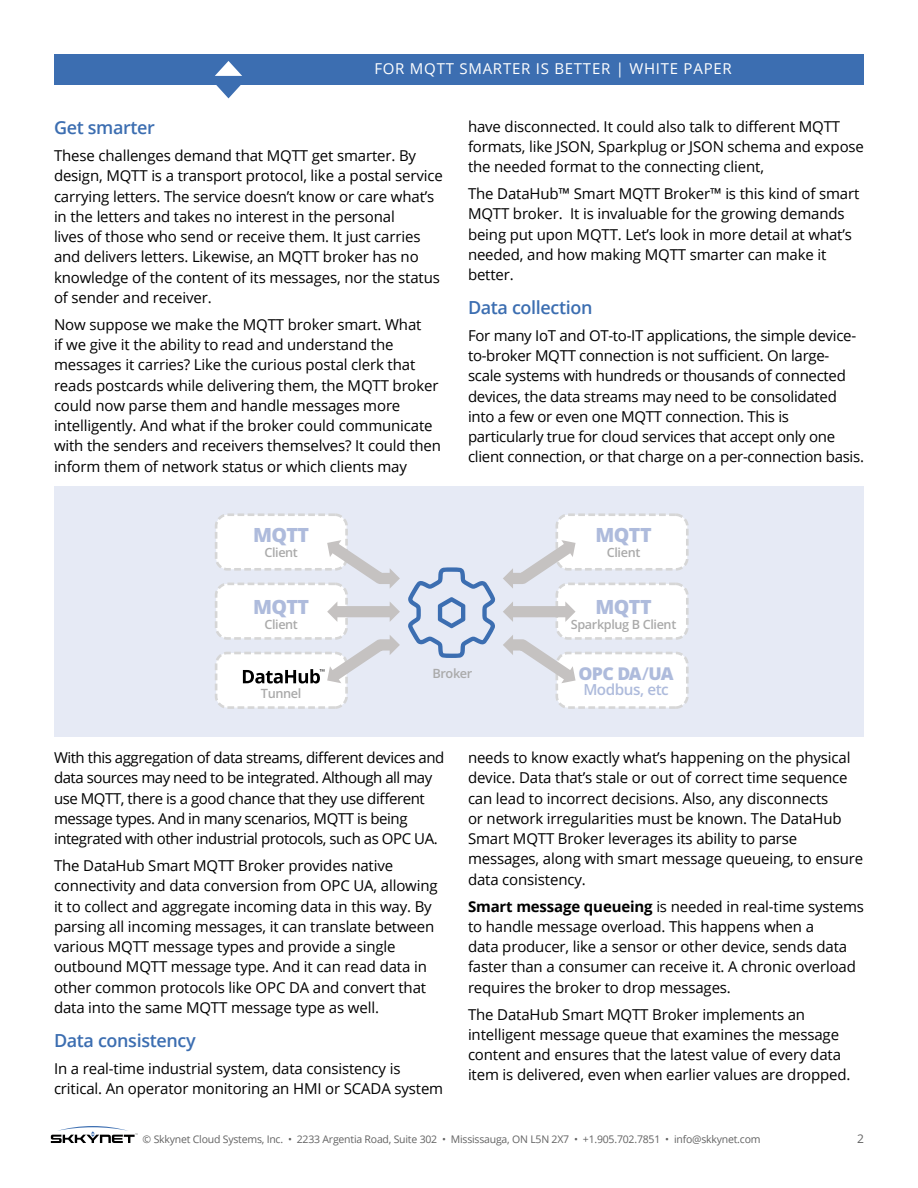
<style>
.page{position:relative;width:918px;height:1188px;background:#fff}
.page>*{position:absolute;margin:0;border:0;box-sizing:border-box;transform-origin:0 0}
.t1{font:800 19.65px "Open Sans";letter-spacing:-.03em;color:#aebbdc}
.t2{font:600 18px "Open Sans";letter-spacing:-.02em;color:#3c6eb1}
.t3{font:800 17.7px "Open Sans";letter-spacing:-.06em;color:#aebbdc}
.t4{font:600 15.3px "Open Sans";letter-spacing:-.03em;color:#aebbdc}
.t5{font:15px/20.2px "Open Sans";letter-spacing:-.01em;color:#000}
.t6{font:15px/20.2px "Open Sans";letter-spacing:-.03em;color:#000}
.t7{font:15px "Open Sans";letter-spacing:.05em;color:#fff}
.t8{font:600 12.75px "Open Sans";letter-spacing:-.03em;color:#aaa}
.t9{font:12px "Open Sans";color:#636363}
.t10{font:10.5px "Open Sans";letter-spacing:-.02em;color:#636363}
.s1{font-weight:600}
.s2{font-weight:700}
</style>
<div class="page">
<svg style="left:51px;top:1126px;width:87px;height:17px"></svg>
<div style="left:54px;top:486px;width:810px;height:250px;background:#e6eaf5"></div>
<div style="left:54px;top:54px;width:810px;height:30px;background:#3c6eb1"></div>
<svg style="left:215px;top:61px;width:27px;height:15px"></svg>
<svg style="left:215px;top:84px;width:27px;height:14px"></svg>
<div style="left:557px;top:515px;width:130px;height:54px;background:#fff;border-radius:11px"></div>
<div style="left:556px;top:513px;width:133px;height:58px;border:3px dashed #d6d6d6;border-radius:11px"></div>
<div style="left:557px;top:584px;width:130px;height:54px;background:#fff;border-radius:11px"></div>
<div style="left:556px;top:583px;width:133px;height:57px;border:3px dashed #d6d6d6;border-radius:11px"></div>
<div style="left:557px;top:653px;width:130px;height:55px;background:#fff;border-radius:11px"></div>
<div style="left:556px;top:652px;width:133px;height:57px;border:3px dashed #d6d6d6;border-radius:11px"></div>
<div style="left:216px;top:515px;width:131px;height:54px;background:#fff;border-radius:11px"></div>
<div style="left:215px;top:513px;width:133px;height:58px;border:3px dashed #d6d6d6;border-radius:11px"></div>
<div style="left:216px;top:584px;width:131px;height:54px;background:#fff;border-radius:11px"></div>
<div style="left:215px;top:583px;width:133px;height:57px;border:3px dashed #d6d6d6;border-radius:11px"></div>
<div style="left:216px;top:653px;width:131px;height:55px;background:#fff;border-radius:11px"></div>
<div style="left:215px;top:652px;width:133px;height:57px;border:3px dashed #d6d6d6;border-radius:11px"></div>
<svg style="left:243px;top:532px;width:341px;height:159px"></svg>
<p class="t7" style="left:374px;top:58px;width:359px">FOR MQTT SMARTER IS BETTER | WHITE PAPER</p>
<p class="t2" style="left:54px;top:115px;width:102px">Get smarter</p>
<p class="t5" style="left:54px;top:145px;width:390px">These challenges demand that MQTT get smarter. By design, MQTT is a transport protocol, like a postal service carrying letters. The service doesn’t know or care what’s in the letters and takes no interest in the personal<br>lives of those who send or receive them. It just carries and delivers letters. Likewise, an MQTT broker has no knowledge of the content of its messages, nor the status of sender and receiver.</p>
<p class="t5" style="left:54px;top:314px;width:389px">Now suppose we make the MQTT broker smart. What<br>if we give it the ability to read and understand the messages it carries? Like the curious postal clerk that reads postcards while delivering them, the MQTT broker could now parse them and handle messages more intelligently. And what if the broker could communicate with the senders and receivers themselves? It could then inform them of network status or which clients may</p>
<p class="t5" style="left:468px;top:116px;width:398px">have disconnected. It could also talk to different MQTT formats, like JSON, Sparkplug or JSON schema and expose the needed format to the connecting client,</p>
<p class="t5" style="left:468px;top:183px;width:393px">The DataHub™ Smart MQTT Broker™ is this kind of smart MQTT broker. It is invaluable for the growing demands being put upon MQTT. Let’s look in more detail at what’s needed, and how making MQTT smarter can make it better.</p>
<p class="t2" style="left:468px;top:295px;width:126px">Data collection</p>
<p class="t5" style="left:468px;top:325px;width:398px">For many IoT and OT-to-IT applications, the simple device&shy;to-broker MQTT connection is not sufficient. On large&shy;scale systems with hundreds or thousands of connected devices, the data streams may need to be consolidated into a few or even one MQTT connection. This is particularly true for cloud services that accept only one client connection, or that charge on a per-connection basis.</p>
<h1 class="t1" style="left:253px;top:520px;width:58px">MQTT</h1>
<p class="t8" style="left:264px;top:544px;width:35px">Client</p>
<h1 class="t1" style="left:596px;top:520px;width:58px">MQTT</h1>
<p class="t8" style="left:607px;top:544px;width:35px">Client</p>
<h1 class="t1" style="left:253px;top:592px;width:58px">MQTT</h1>
<p class="t8" style="left:264px;top:616px;width:35px">Client</p>
<h1 class="t1" style="left:596px;top:592px;width:58px">MQTT</h1>
<p class="t8" style="left:571px;top:616px;width:107px">Sparkplug B Client</p>
<p class="t8" style="left:432px;top:665px;width:42px">Broker</p>
<p class="t3" style="left:579px;top:660px;width:96px">OPC DA<span class="s1">/</span>UA</p>
<p class="t8" style="left:261px;top:684px;width:42px">Tunnel</p>
<p class="t4" style="left:583px;top:679px;width:87px">Modbus, etc</p>
<p class="t6" style="left:54px;top:747px;width:392px">With this aggregation of data streams, different devices and data sources may need to be integrated. Although all may use MQTT, there is a good chance that they use different message types. And in many scenarios, MQTT is being integrated with other industrial protocols, such as OPC UA.</p>
<p class="t5" style="left:54px;top:855px;width:385px">The DataHub Smart MQTT Broker provides native connectivity and data conversion from OPC UA, allowing it to collect and aggregate incoming data in this way. By parsing all incoming messages, it can translate between various MQTT message types and provide a single outbound MQTT message type. And it can read data in other common protocols like OPC DA and convert that data into the same MQTT message type as well.</p>
<p class="t2" style="left:54px;top:1028px;width:143px">Data consistency</p>
<p class="t5" style="left:54px;top:1058px;width:391px">In a real-time industrial system, data consistency is critical. An operator monitoring an HMI or SCADA system</p>
<p class="t5" style="left:468px;top:747px;width:397px">needs to know exactly what’s happening on the physical device. Data that’s stale or out of correct time sequence can lead to incorrect decisions. Also, any disconnects<br>or network irregularities must be known. The DataHub Smart MQTT Broker leverages its ability to parse messages, along with smart message queueing, to ensure data consistency.</p>
<p class="t5" style="left:468px;top:896px;width:398px"><span class="s2">Smart message queueing</span> is needed in real-time systems to handle message overload. This happens when a<br>data producer, like a sensor or other device, sends data faster than a consumer can receive it. A chronic overload requires the broker to drop messages.</p>
<p class="t5" style="left:468px;top:1004px;width:384px">The DataHub Smart MQTT Broker implements an intelligent message queue that examines the message content and ensures that the latest value of every data item is delivered, even when earlier values are dropped.</p>
<p class="t10" style="left:143px;top:1132px;width:619px">© Skkynet Cloud Systems, Inc. • 2233 Argentia Road, Suite 302 • Mississauga, ON L5N 2X7 • +1.905.702.7851 • info@skkynet.com</p>
<p class="t9" style="left:857px;top:1131px;width:8px">2</p>
</div>
